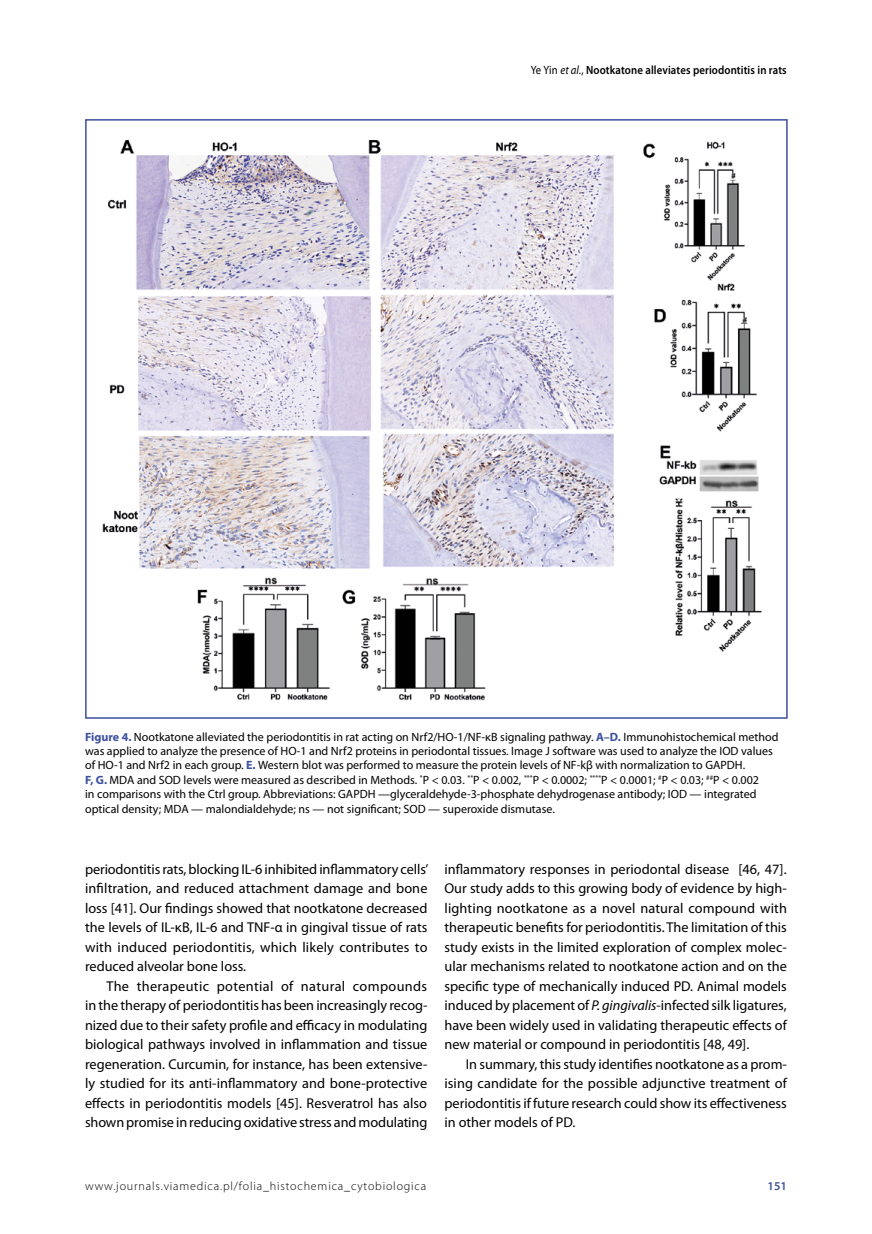
<style>
.page{position:relative;width:872px;height:1234px;background:#fff}
.page>*{position:absolute;margin:0;border:0;box-sizing:border-box;transform-origin:0 0}
.t1{font:14.25px/19.5px "Myriad Pro";color:#000;text-align:justify}
.t2{font:12px/14.4px "Myriad Pro";color:#000}
.t3{font:300 12px "Myriad Pro";letter-spacing:.07em;color:#000}
.t4{font:600 12px "Myriad Pro";letter-spacing:.01em;color:#000;scale:.9 1}
.t5{font:600 12px "Myriad Pro";color:#3c509e}
.s1{font-weight:400}
.s2{font-weight:400;font-style:italic}
.s3{font-weight:700;color:#3c509e}
.s4{font-style:italic}
</style>
<div class="page">
<img style="left:102px;top:140px;width:660px;height:561px">
<p class="t4" style="left:531px;top:64px;width:286px"><span class="s1">Ye Yin</span> <span class="s2">et al.</span><span class="s1">,</span> Nootkatone alleviates periodontitis in rats</p>
<p class="t2" style="left:85px;top:729px;width:695px"><span class="s3">Figure 4.</span> Nootkatone alleviated the periodontitis in rat acting on Nrf2/HO-1/NF-κB signaling pathway. <span class="s3">A–D.</span> Immunohistochemical method was applied to analyze the presence of HO-1 and Nrf2 proteins in periodontal tissues. Image J software was used to analyze the IOD values of HO-1 and Nrf2 in each group. <span class="s3">E.</span> Western blot was performed to measure the protein levels of NF-kβ with normalization to GAPDH.<br><span class="s3">F, G.</span> MDA and SOD levels were measured as described in Methods. <sup>*</sup>P &lt; 0.03. <sup>**</sup>P &lt; 0.002, <sup>***</sup>P &lt; 0.0002; <sup>****</sup>P &lt; 0.0001; <sup>#</sup>P &lt; 0.03; <sup>##</sup>P &lt; 0.002<br>in comparisons with the Ctrl group. Abbreviations: GAPDH —glyceraldehyde-3-phosphate dehydrogenase antibody; IOD — integrated optical density; MDA — malondialdehyde; ns — not significant; SOD — superoxide dismutase.</p>
<p class="t1" style="left:85px;top:859px;width:345px">periodontitis rats, blocking IL-6 inhibited inflammatory cells’ infiltration, and reduced attachment damage and bone loss [41]. Our findings showed that nootkatone decreased the levels of IL-κB, IL-6 and TNF-α in gingival tissue of rats with induced periodontitis, which likely contributes to reduced alveolar bone loss.</p>
<p class="t1" style="left:85px;top:976px;width:344px;text-indent:21px">The therapeutic potential of natural compounds in the therapy of periodontitis has been increasingly recog&shy;nized due to their safety profile and efficacy in modulating biological pathways involved in inflammation and tissue regeneration. Curcumin, for instance, has been extensive&shy;ly studied for its anti-inflammatory and bone-protective effects in periodontitis models [45]. Resveratrol has also shown promise in reducing oxidative stress and modulating</p>
<p class="t1" style="left:444px;top:859px;width:344px">inflammatory responses in periodontal disease [46, 47].<br>Our study adds to this growing body of evidence by high&shy;lighting nootkatone as a novel natural compound with therapeutic benefits for periodontitis. The limitation of this study exists in the limited exploration of complex molec&shy;ular mechanisms related to nootkatone action and on the specific type of mechanically induced PD. Animal models induced by placement of <span class="s4">P. gingivalis</span>-infected silk ligatures, have been widely used in validating therapeutic effects of new material or compound in periodontitis [48, 49].</p>
<p class="t1" style="left:444px;top:1054px;width:344px;text-indent:21px">In summary, this study identifies nootkatone as a prom&shy;ising candidate for the possible adjunctive treatment of periodontitis if future research could show its effectiveness in other models of PD.</p>
<p class="t3" style="left:85px;top:1179px;width:342px">www.journals.viamedica.pl/folia_histochemica_cytobiologica</p>
<p class="t5" style="left:767px;top:1179px;width:21px">151</p>
</div>
